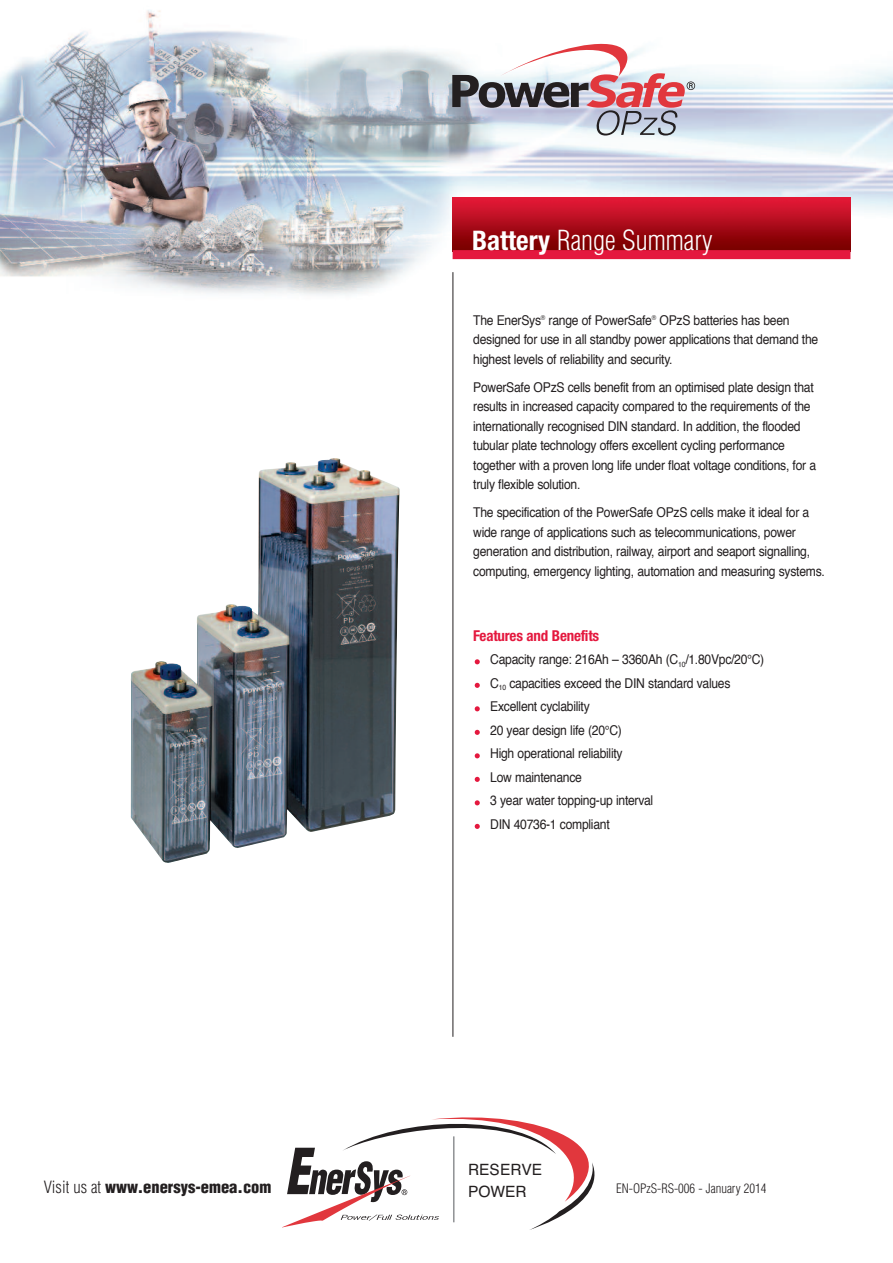
<style>
.page{position:relative;width:893px;height:1263px;background:#fff}
.page>*{position:absolute;margin:0;border:0;box-sizing:border-box;transform-origin:0 0}
.t1{font:300 condensed 27px "Helvetica";color:#fff}
.t2{font:900 condensed 16.5px "Helvetica";color:#231f20}
.t3{font:15.6px/21.5px "Helvetica";color:#231f20}
.t4{font:700 condensed 15px "Helvetica Neue";letter-spacing:-.015em;color:#e4183e}
.t5{font:13.5px/19.5px "Helvetica";letter-spacing:-.02em;color:#231f20;scale:.9 1}
.t6{font:300 condensed 12.75px "Helvetica";color:#231f20}
.s1{font-weight:300}
.s2{font-family:"Helvetica Neue";font-weight:700}
</style>
<div class="page">
<img style="left:0;top:10px;width:893px;height:295px">
<svg style="left:475px;top:659px;width:5px;height:5px"></svg>
<svg style="left:475px;top:683px;width:5px;height:5px"></svg>
<svg style="left:475px;top:730px;width:5px;height:5px"></svg>
<svg style="left:475px;top:753px;width:5px;height:5px"></svg>
<svg style="left:475px;top:777px;width:5px;height:5px"></svg>
<svg style="left:475px;top:800px;width:5px;height:5px"></svg>
<svg style="left:475px;top:824px;width:5px;height:5px"></svg>
<svg style="left:475px;top:706px;width:5px;height:5px"></svg>
<hr style="left:453px;top:272px;width:1px;height:765px;background:#231f20">
<svg style="left:283px;top:1117px;width:311px;height:113px"></svg>
<img style="left:453px;top:198px;width:397px;height:52px">
<svg style="left:452px;top:44px;width:243px;height:92px"></svg>
<div style="left:453px;top:250px;width:397px;height:9px;background:#e4183e"></div>
<img style="left:131px;top:458px;width:269px;height:405px">
<p class="t2" style="left:44px;top:1178px;width:229px"><span class="s1">Visit us at</span> www.enersys-emea.com</p>
<h1 class="t1" style="left:472px;top:225px;width:242px"><span class="s2">Battery</span> Range Summary</h1>
<p class="t5" style="left:473px;top:311px;width:385px">The EnerSys<sup>®</sup> range of PowerSafe<sup>®</sup> OPzS batteries has been designed for use in all standby power applications that demand the highest levels of reliability and security.</p>
<p class="t5" style="left:473px;top:378px;width:383px">PowerSafe OPzS cells benefit from an optimised plate design that results in increased capacity compared to the requirements of the internationally recognised DIN standard. In addition, the flooded tubular plate technology offers excellent cycling performance together with a proven long life under float voltage conditions, for a truly flexible solution.</p>
<p class="t5" style="left:473px;top:504px;width:392px">The specification of the PowerSafe OPzS cells make it ideal for a wide range of applications such as telecommunications, power generation and distribution, railway, airport and seaport signalling, computing, emergency lighting, automation and measuring systems.</p>
<p class="t4" style="left:473px;top:630px;width:128px">Features and Benefits</p>
<p class="t5" style="left:490px;top:649px;width:306px;line-height:23.5px">Capacity range: 216Ah – 3360Ah (C<sub>10</sub>/1.80Vpc/20°C)<br>C<sub>10</sub> capacities exceed the DIN standard values<br>Excellent cyclability<br>20 year design life (20°C)<br>High operational reliability<br>Low maintenance<br>3 year water topping-up interval<br>DIN 40736-1 compliant</p>
<p class="t3" style="left:468px;top:1159px;width:76px">RESERVE<br>POWER</p>
<p class="t6" style="left:616px;top:1181px;width:152px">EN-OPzS-RS-006 - January 2014</p>
</div>
